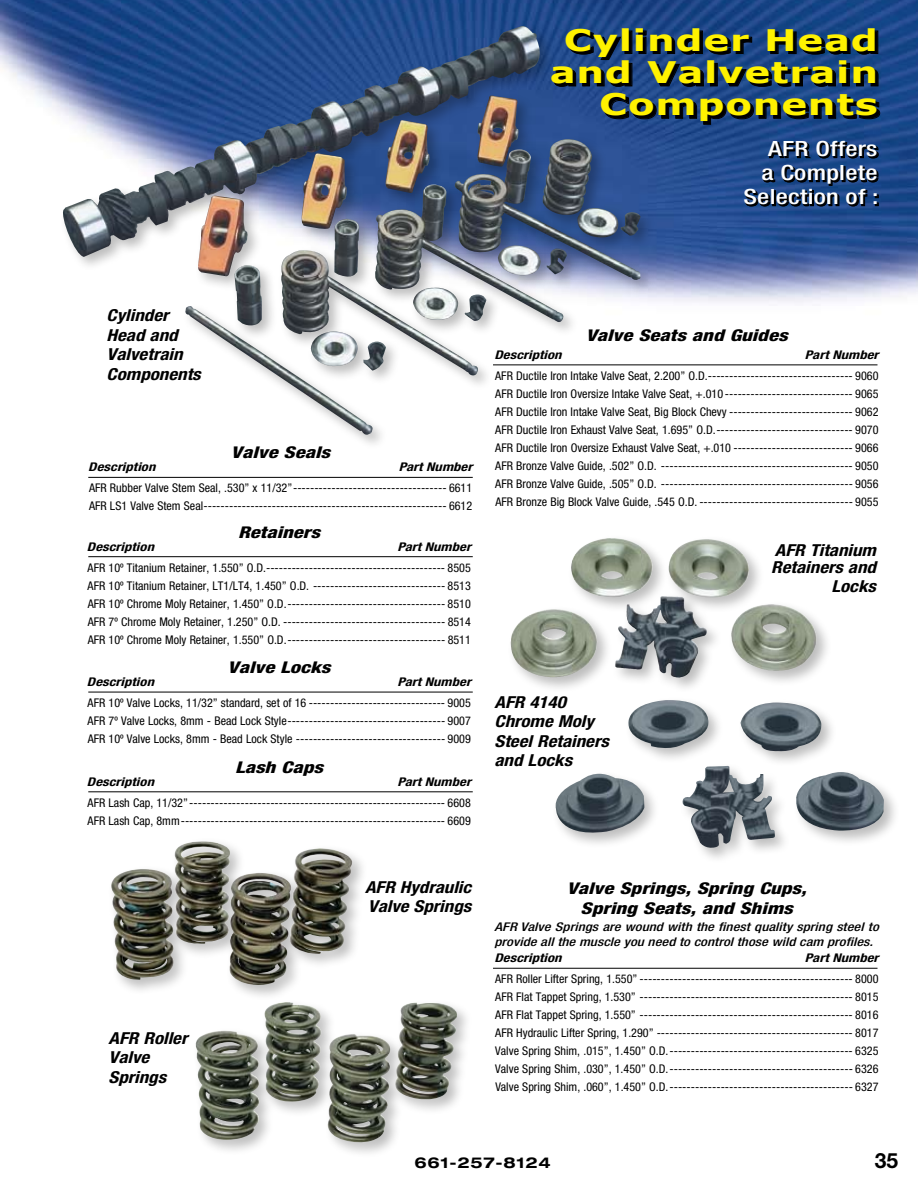
<style>
.page{position:relative;width:918px;height:1188px;background:#fff}
.page>*{position:absolute;margin:0;border:0;box-sizing:border-box;transform-origin:0 0}
.t1{font:700 29.7px/32.4px "Verdana";letter-spacing:.02em;color:#fff200;text-align:right;scale:1.31 1}
.t2{font:500 condensed 21px/24px "Helvetica Neue";letter-spacing:.01em;color:#fff;text-align:right;scale:1.25 1}
.t3{font:700 21px "Helvetica Neue";color:#000}
.t4{font:italic 700 condensed 16.5px/19.5px "Helvetica Neue";color:#000;scale:1.15 1}
.t5{font:italic 800 condensed 16.2px/19.5px "Helvetica Neue";color:#000;text-align:center;scale:1.28 1}
.t6{font:700 expanded 15px "Helvetica Neue";letter-spacing:.05em;color:#000}
.t7{font:condensed 12px/18px "Helvetica Neue";color:#000;text-align:justify}
.t8{font:italic 700 condensed 12px "Helvetica Neue";letter-spacing:.005em;color:#000;scale:1.22 1}
.t9{font:italic 500 condensed 12px/14.4px "Helvetica Neue";letter-spacing:.005em;color:#000;scale:1.22 1}
</style>
<div class="page">
<img style="left:0;top:0;width:918px;height:968px">
<div style="left:59px;top:21px;width:597px;height:428px;background:#000;opacity:.26"></div>
<img style="left:63px;top:26px;width:459px;height:231px">
<div style="left:107px;top:837px;width:260px;height:163px;background:#000;opacity:.26"></div>
<img style="left:174px;top:841px;width:126px;height:103px">
<div style="left:191px;top:998px;width:281px;height:160px;background:#000;opacity:.26"></div>
<img style="left:262px;top:1002px;width:187px;height:101px">
<svg style="left:554px;top:30px;width:325px;height:57px"></svg>
<svg style="left:603px;top:96px;width:94px;height:24px"></svg>
<svg style="left:703px;top:97px;width:177px;height:28px"></svg>
<svg style="left:745px;top:139px;width:134px;height:68px"></svg>
<hr style="left:493px;top:364px;width:385px;height:1px;background:#000">
<hr style="left:88px;top:477px;width:385px;height:1px;background:#000">
<hr style="left:88px;top:556px;width:385px;height:1px;background:#000">
<hr style="left:88px;top:791px;width:385px;height:1px;background:#000">
<div style="left:551px;top:695px;width:348px;height:168px;background:#000;opacity:.26"></div>
<img style="left:556px;top:700px;width:328px;height:148px">
<div style="left:506px;top:533px;width:326px;height:159px;background:#000;opacity:.26"></div>
<img style="left:570px;top:539px;width:78px;height:58px">
<hr style="left:88px;top:692px;width:385px;height:1px;background:#000">
<hr style="left:493px;top:968px;width:385px;height:1px;background:#000">
<h1 class="t1" style="left:550px;top:23px;width:252px">Cylinder Head and Valvetrain<br>Components</h1>
<h2 class="t2" style="left:743px;top:136px;width:110px">AFR Offers<br>a Complete<br>Selection of :</h2>
<h3 class="t4" style="left:107px;top:305px;width:83px">Cylinder<br>Head and<br>Valvetrain<br>Components</h3>
<h3 class="t5" style="left:231px;top:443px;width:79px">Valve Seals</h3>
<p class="t8" style="left:88px;top:460px;width:56px">Description</p>
<p class="t8" style="left:399px;top:460px;width:62px">Part Number</p>
<p class="t7" style="left:89px;top:479px;width:385px">AFR Rubber Valve Stem Seal, .530” x 11/32”------------------------------------ 6611<br>AFR LS1 Valve Stem Seal--------------------------------------------------------- 6612</p>
<h3 class="t5" style="left:238px;top:522px;width:66px">Retainers</h3>
<p class="t8" style="left:87px;top:539px;width:56px">Description</p>
<p class="t8" style="left:397px;top:539px;width:62px">Part Number</p>
<p class="t7" style="left:88px;top:559px;width:385px">AFR 10º Titanium Retainer, 1.550” O.D.------------------------------------------ 8505<br>AFR 10º Titanium Retainer, LT1/LT4, 1.450” O.D. ------------------------------- 8513<br>AFR 10º Chrome Moly Retainer, 1.450” O.D.------------------------------------- 8510<br>AFR 7º Chrome Moly Retainer, 1.250” O.D. -------------------------------------- 8514<br>AFR 10º Chrome Moly Retainer, 1.550” O.D.------------------------------------- 8511</p>
<h3 class="t5" style="left:228px;top:658px;width:82px">Valve Locks</h3>
<p class="t8" style="left:87px;top:675px;width:56px">Description</p>
<p class="t8" style="left:397px;top:675px;width:62px">Part Number</p>
<p class="t7" style="left:88px;top:694px;width:385px">AFR 10º Valve Locks, 11/32” standard, set of 16 -------------------------------- 9005<br>AFR 7º Valve Locks, 8mm - Bead Lock Style------------------------------------- 9007<br>AFR 10º Valve Locks, 8mm - Bead Lock Style ----------------------------------- 9009</p>
<h3 class="t5" style="left:235px;top:757px;width:70px">Lash Caps</h3>
<p class="t8" style="left:87px;top:775px;width:56px">Description</p>
<p class="t8" style="left:397px;top:775px;width:62px">Part Number</p>
<p class="t7" style="left:88px;top:794px;width:385px">AFR Lash Cap, 11/32”------------------------------------------------------------ 6608<br>AFR Lash Cap, 8mm-------------------------------------------------------------- 6609</p>
<h3 class="t5" style="left:586px;top:326px;width:159px">Valve Seats and Guides</h3>
<p class="t8" style="left:495px;top:347px;width:56px">Description</p>
<p class="t8" style="left:805px;top:347px;width:62px">Part Number</p>
<p class="t7" style="left:495px;top:367px;width:385px">AFR Ductile Iron Intake Valve Seat, 2.200” O.D.---------------------------------- 9060<br>AFR Ductile Iron Oversize Intake Valve Seat, +.010 ------------------------------ 9065<br>AFR Ductile Iron Intake Valve Seat, Big Block Chevy ----------------------------- 9062<br>AFR Ductile Iron Exhaust Valve Seat, 1.695” O.D.-------------------------------- 9070<br>AFR Ductile Iron Oversize Exhaust Valve Seat, +.010 ---------------------------- 9066<br>AFR Bronze Valve Guide, .502” O.D. --------------------------------------------- 9050<br>AFR Bronze Valve Guide, .505” O.D. --------------------------------------------- 9056<br>AFR Bronze Big Block Valve Guide, .545 O.D. ------------------------------------ 9055</p>
<h3 class="t4" style="left:495px;top:692px;width:101px">AFR 4140<br>Chrome Moly<br>Steel Retainers and Locks</h3>
<h3 class="t4" style="left:771px;top:542px;width:93px;line-height:16.5px">AFR Titanium<br>Retainers and</h3>
<h3 class="t4" style="left:831px;top:577px;width:40px">Locks</h3>
<h3 class="t4" style="left:109px;top:1028px;width:70px">AFR Roller<br>Valve<br>Springs</h3>
<h3 class="t4" style="left:365px;top:877px;width:94px">AFR Hydraulic<br>Valve Springs</h3>
<h3 class="t5" style="left:567px;top:879px;width:189px">Valve Springs, Spring Cups,<br>Spring Seats, and Shims</h3>
<p class="t9" style="left:495px;top:920px;width:317px">AFR Valve Springs are wound with the finest quality spring steel to provide all the muscle you need to control those wild cam profiles.</p>
<p class="t8" style="left:495px;top:951px;width:56px">Description</p>
<p class="t8" style="left:805px;top:951px;width:62px">Part Number</p>
<p class="t7" style="left:495px;top:970px;width:385px">AFR Roller Lifter Spring, 1.550” -------------------------------------------------- 8000<br>AFR Flat Tappet Spring, 1.530” -------------------------------------------------- 8015<br>AFR Flat Tappet Spring, 1.550” -------------------------------------------------- 8016<br>AFR Hydraulic Lifter Spring, 1.290” ---------------------------------------------- 8017<br>Valve Spring Shim, .015”, 1.450” O.D.------------------------------------------- 6325<br>Valve Spring Shim, .030”, 1.450” O.D.------------------------------------------- 6326<br>Valve Spring Shim, .060”, 1.450” O.D.------------------------------------------- 6327</p>
<p class="t6" style="left:414px;top:1154px;width:138px">661-257-8124</p>
<h2 class="t3" style="left:875px;top:1147px;width:25px">35</h2>
</div>
